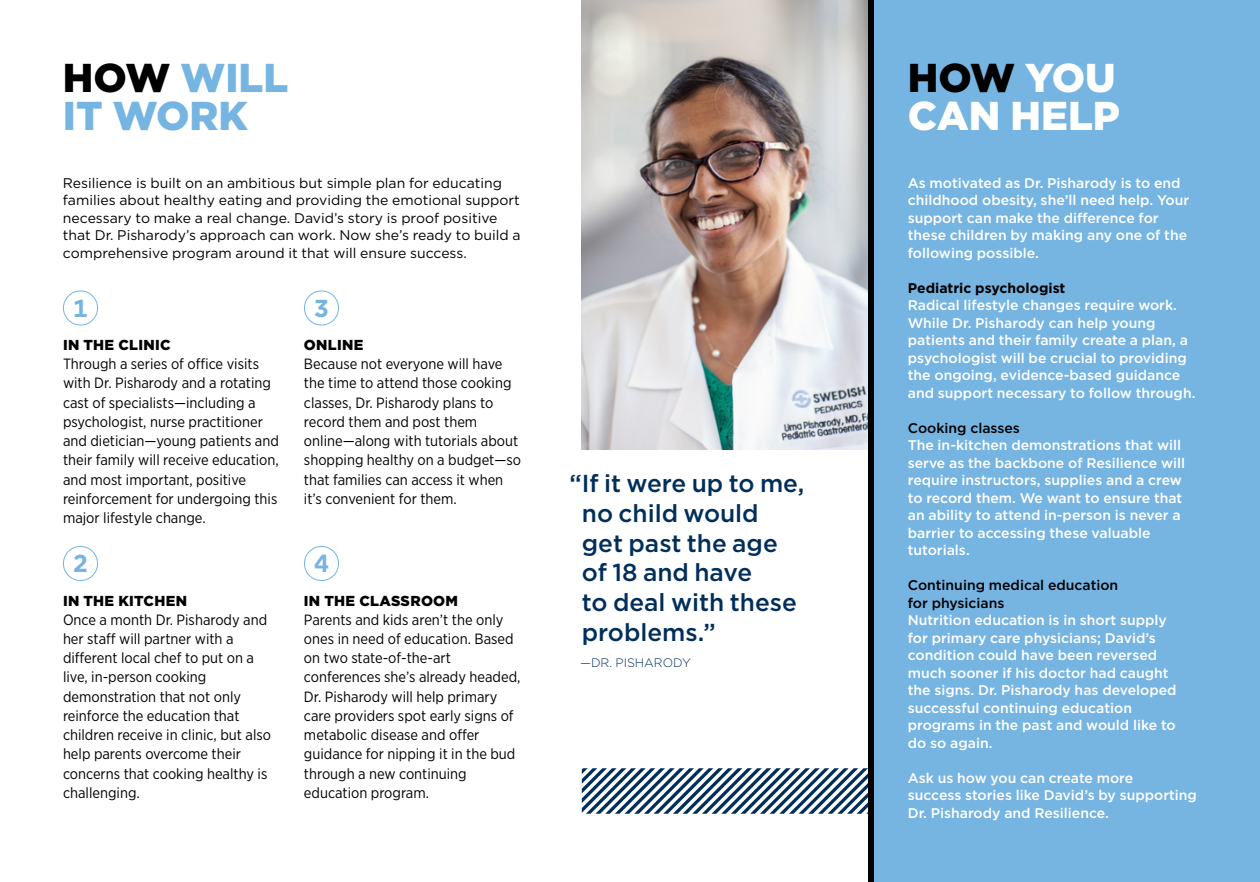
<style>
.page{position:relative;width:1260px;height:882px;background:#fff}
.page>*{position:absolute;margin:0;border:0;box-sizing:border-box;transform-origin:0 0}
.t1{font:900 40.25px/38.5px "Gotham";color:#fff}
.t2{font:900 40.25px/38.5px "Gotham";color:#76b4e2}
.t3{font:500 24.5px/29.8px "Gotham";color:#002e5a}
.t4{font:700 24.5px "Gotham";color:#76b4e2}
.t5{font:14.88px/19.2px "Gotham Narrow";color:#000}
.t6{font:900 14.35px "Gotham";letter-spacing:.02em;color:#000}
.t7{font:500 14px/17.5px "Gotham";color:#fff}
.t8{font:14px/17.5px "Gotham";color:#000}
.t9{font:500 14px/17.5px "Gotham";color:#000}
.t10{font:700 14px "Gotham";color:#000}
.t11{font:300 12.25px "Gotham";color:#002e5a}
.s1{color:#000}
.s2{font-family:"Gotham";font-size:14.35px}
</style>
<div class="page">
<div style="left:871px;top:0;width:389px;height:882px;background:#76b4e2"></div>
<img style="left:582px;top:0;width:286px;height:450px">
<div style="left:63px;top:290px;width:35px;height:36px;border:1px solid #76b4e2;border-radius:50%"></div>
<div style="left:63px;top:546px;width:35px;height:35px;border:1px solid #76b4e2;border-radius:50%"></div>
<div style="left:304px;top:290px;width:35px;height:36px;border:1px solid #76b4e2;border-radius:50%"></div>
<div style="left:304px;top:546px;width:35px;height:35px;border:1px solid #76b4e2;border-radius:50%"></div>
<svg style="left:582px;top:768px;width:286px;height:46px"></svg>
<div style="left:868px;top:0;width:6px;height:882px;background:#000"></div>
<h1 class="t2" style="left:63px;top:58px;width:227px"><span class="s1">HOW</span> WILL<br>IT WORK</h1>
<p class="t8" style="left:63px;top:174px;width:459px">Resilience is built on an ambitious but simple plan for educating families about healthy eating and providing the emotional support necessary to make a real change. David’s story is proof positive that Dr. Pisharody’s approach can work. Now she’s ready to build a comprehensive program around it that will ensure success.</p>
<h2 class="t4" style="left:73px;top:292px;width:16px">1</h2>
<p class="t6" style="left:63px;top:335px;width:109px">IN THE CLINIC</p>
<p class="t5" style="left:63px;top:354px;width:217px">Through a series of office visits with Dr. Pisharody and a rotating cast of specialists—including a psychologist, nurse practitioner and dietician—young patients and their family will receive education, and most important, positive reinforcement for undergoing this major lifestyle change.</p>
<h2 class="t4" style="left:73px;top:548px;width:16px">2</h2>
<p class="t6" style="left:63px;top:591px;width:126px">IN THE KITCHEN</p>
<p class="t5" style="left:63px;top:610px;width:210px">Once a month Dr. Pisharody and her staff will partner with a different local chef to put on a live, in-person cooking demonstration that not only reinforce the education that children receive in clinic, but also help parents overcome their concerns that cooking healthy is challenging<span class="s2">.</span></p>
<h2 class="t4" style="left:314px;top:292px;width:16px">3</h2>
<p class="t6" style="left:304px;top:335px;width:61px">ONLINE</p>
<p class="t5" style="left:304px;top:354px;width:219px">Because not everyone will have the time to attend those cooking classes, Dr. Pisharody plans to record them and post them online—along with tutorials about shopping healthy on a budget—so that families can access it when it’s convenient for them.</p>
<h2 class="t4" style="left:314px;top:548px;width:16px">4</h2>
<p class="t6" style="left:304px;top:591px;width:156px">IN THE CLASSROOM</p>
<p class="t5" style="left:304px;top:610px;width:218px">Parents and kids aren’t the only ones in need of education. Based on two state-of-the-art conferences she’s already headed,<br>Dr. Pisharody will help primary care providers spot early signs of metabolic disease and offer guidance for nipping it in the bud through a new continuing education program.</p>
<h2 class="t3" style="left:582px;top:468px;width:224px;text-indent:-12px">“If it were up to me, no child would get past the age of 18 and have<br>to deal with these problems.”</h2>
<p class="t11" style="left:580px;top:655px;width:112px">—DR. PISHARODY</p>
<h1 class="t1" style="left:908px;top:58px;width:214px"><span class="s1">HOW</span> YOU<br>CAN HELP</h1>
<p class="t7" style="left:908px;top:174px;width:283px">As motivated as Dr. Pisharody is to end childhood obesity, she’ll need help. Your support can make the difference for these children by making any one of the following possible.</p>
<p class="t10" style="left:908px;top:279px;width:159px">Pediatric psychologist</p>
<p class="t7" style="left:908px;top:297px;width:289px">Radical lifestyle changes require work.<br>While Dr. Pisharody can help young patients and their family create a plan, a psychologist will be crucial to providing the ongoing, evidence-based guidance and support necessary to follow through.</p>
<p class="t9" style="left:908px;top:419px;width:114px">Cooking classes</p>
<p class="t7" style="left:908px;top:437px;width:279px">The in-kitchen demonstrations that will serve as the backbone of Resilience will require instructors, supplies and a crew to record them. We want to ensure that an ability to attend in-person is never a barrier to accessing these valuable tutorials.</p>
<p class="t9" style="left:908px;top:577px;width:212px">Continuing medical education for physicians</p>
<p class="t7" style="left:908px;top:612px;width:270px">Nutrition education is in short supply for primary care physicians; David’s condition could have been reversed much sooner if his doctor had caught the signs. Dr. Pisharody has developed successful continuing education programs in the past and would like to do so again.</p>
<p class="t7" style="left:908px;top:769px;width:291px">Ask us how you can create more<br>success stories like David’s by supporting<br>Dr. Pisharody and Resilience.</p>
</div>
